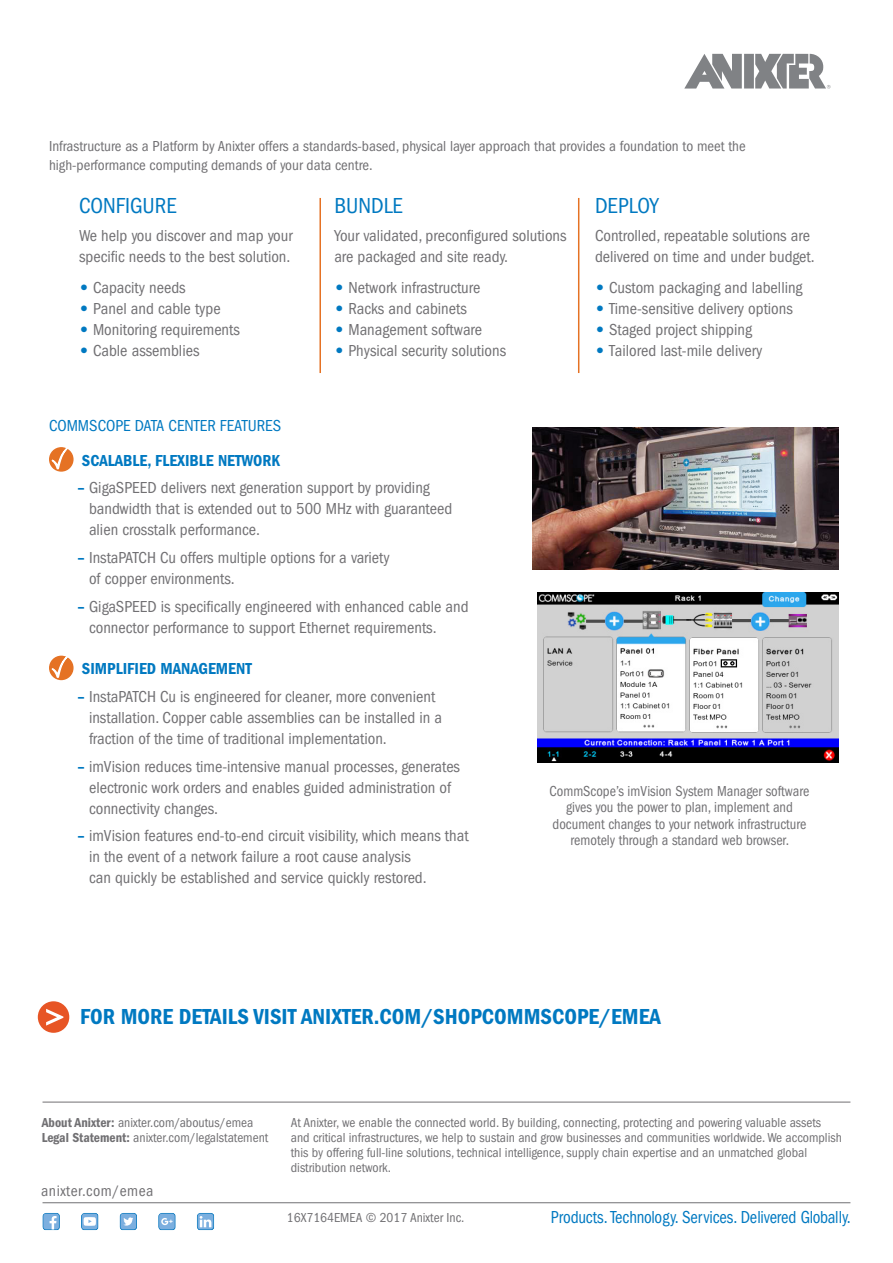
<style>
.page{position:relative;width:893px;height:1263px;background:#fff}
.page>*{position:absolute;margin:0;border:0;box-sizing:border-box;transform-origin:0 0}
.t1{font:22.5px "ITC Franklin Gothic Std Dm Cd";color:#0079c1}
.t2{font:condensed 22.5px "ITC Franklin Gothic Std";color:#0079c1}
.t3{font:condensed 18px "ITC Franklin Gothic Std";color:#0079c1;scale:.93 1}
.t4{font:condensed 16.5px/21px "ITC Franklin Gothic Std";color:#717073}
.t5{font:16.5px "ITC Franklin Gothic Std Dm Cd";color:#0079c1}
.t6{font:condensed 16.5px "ITC Franklin Gothic Std";color:#0079c1}
.t7{font:condensed 15.75px "ITC Franklin Gothic Std";letter-spacing:.03em;color:#717073}
.t8{font:condensed 15px/18.8px "ITC Franklin Gothic Std";color:#717073}
.t9{font:condensed 15px/16.5px "ITC Franklin Gothic Std";color:#717073;text-align:center;scale:.95 1}
.t10{font:condensed 13.5px/15px "ITC Franklin Gothic Std";color:#717073}
.s1{font-family:"ITC Franklin Gothic Std Hvy";font-stretch:normal;color:#0079c1}
.s2{font-family:"ITC Franklin Gothic Std Dm Cd";font-stretch:normal;color:#0079c1}
.s3{font-family:"ITC Franklin Gothic Std Dm Cd";font-stretch:normal}
</style>
<div class="page">
<div style="left:50px;top:448px;width:23px;height:23px;background:#e57224;border-radius:50%"></div>
<div style="left:49px;top:447px;width:25px;height:25px;border:2px solid #e57224;border-radius:50%"></div>
<svg style="left:51px;top:447px;width:18px;height:23px"></svg>
<div style="left:50px;top:656px;width:23px;height:23px;background:#e57224;border-radius:50%"></div>
<div style="left:49px;top:656px;width:25px;height:24px;border:2px solid #e57224;border-radius:50%"></div>
<svg style="left:51px;top:655px;width:18px;height:24px"></svg>
<hr style="left:319px;top:198px;width:2px;height:175px;background:#e57224">
<hr style="left:578px;top:198px;width:1px;height:175px;background:#e57224">
<div style="left:38px;top:1001px;width:31px;height:32px;background:#e75525;border-radius:50%"></div>
<svg style="left:46px;top:1009px;width:17px;height:16px"></svg>
<img style="left:533px;top:428px;width:305px;height:142px">
<img style="left:537px;top:592px;width:301px;height:171px">
<div style="left:744px;top:54px;width:10px;height:35px;background:#808285"></div>
<svg style="left:684px;top:54px;width:58px;height:35px"></svg>
<svg style="left:755px;top:54px;width:75px;height:35px"></svg>
<hr style="left:43px;top:1102px;width:807px;height:1px;background:#717073">
<hr style="left:43px;top:1202px;width:807px;height:1px;background:#717073">
<svg style="left:43px;top:1213px;width:17px;height:17px"></svg>
<svg style="left:120px;top:1213px;width:17px;height:17px"></svg>
<svg style="left:81px;top:1213px;width:17px;height:17px"></svg>
<svg style="left:158px;top:1213px;width:18px;height:17px"></svg>
<svg style="left:197px;top:1213px;width:17px;height:17px"></svg>
<p class="t8" style="left:49px;top:137px;width:698px">Infrastructure as a Platform by Anixter offers a standards-based, physical layer approach that provides a foundation to meet the high-performance computing demands of your data centre.</p>
<h1 class="t2" style="left:79px;top:193px;width:99px">CONFIGURE</h1>
<p class="t4" style="left:79px;top:225px;width:215px">We help you discover and map your specific needs to the best solution.</p>
<p class="t4" style="left:79px;top:277px;width:108px"><span class="s1">•</span> Capacity needs</p>
<p class="t4" style="left:79px;top:298px;width:143px"><span class="s1">•</span> Panel and cable type</p>
<p class="t4" style="left:79px;top:319px;width:162px"><span class="s1">•</span> Monitoring requirements</p>
<p class="t4" style="left:79px;top:340px;width:122px"><span class="s1">•</span> Cable assemblies</p>
<h1 class="t2" style="left:334px;top:193px;width:70px">BUNDLE</h1>
<p class="t4" style="left:334px;top:225px;width:234px">Your validated, preconfigured solutions are packaged and site ready.</p>
<p class="t4" style="left:334px;top:277px;width:147px"><span class="s1">•</span> Network infrastructure</p>
<p class="t4" style="left:334px;top:298px;width:134px"><span class="s1">•</span> Racks and cabinets</p>
<p class="t4" style="left:334px;top:319px;width:149px"><span class="s1">•</span> Management software</p>
<p class="t4" style="left:334px;top:340px;width:173px"><span class="s1">•</span> Physical security solutions</p>
<h1 class="t2" style="left:595px;top:193px;width:65px">DEPLOY</h1>
<p class="t4" style="left:595px;top:225px;width:221px">Controlled, repeatable solutions are delivered on time and under budget.</p>
<p class="t4" style="left:595px;top:277px;width:209px"><span class="s1">•</span> Custom packaging and labelling</p>
<p class="t4" style="left:595px;top:298px;width:199px"><span class="s1">•</span> Time-sensitive delivery options</p>
<p class="t4" style="left:595px;top:319px;width:159px"><span class="s1">•</span> Staged project shipping</p>
<p class="t4" style="left:595px;top:340px;width:169px"><span class="s1">•</span> Tailored last-mile delivery</p>
<p class="t6" style="left:49px;top:416px;width:234px">COMMSCOPE DATA CENTER FEATURES</p>
<p class="t5" style="left:82px;top:451px;width:200px">SCALABLE, FLEXIBLE NETWORK</p>
<p class="t4" style="left:89px;top:478px;width:365px;text-indent:-12px"><span class="s2">–</span> GigaSPEED delivers next generation support by providing bandwidth that is extended out to 500 MHz with guaranteed alien crosstalk performance.</p>
<p class="t4" style="left:89px;top:547px;width:302px;text-indent:-12px"><span class="s2">–</span> InstaPATCH Cu offers multiple options for a variety of copper environments.</p>
<p class="t4" style="left:89px;top:596px;width:381px;text-indent:-12px"><span class="s2">–</span> GigaSPEED is specifically engineered with enhanced cable and connector performance to support Ethernet requirements.</p>
<p class="t5" style="left:82px;top:659px;width:171px">SIMPLIFIED MANAGEMENT</p>
<p class="t4" style="left:89px;top:686px;width:355px;text-indent:-12px"><span class="s2">–</span> InstaPATCH Cu is engineered for cleaner, more convenient installation. Copper cable assemblies can be installed in a fraction of the time of traditional implementation.</p>
<p class="t4" style="left:89px;top:756px;width:373px;text-indent:-12px"><span class="s2">–</span> imVision reduces time-intensive manual processes, generates electronic work orders and enables guided administration of connectivity changes.</p>
<p class="t4" style="left:89px;top:826px;width:381px;text-indent:-12px"><span class="s2">–</span> imVision features end-to-end circuit visibility, which means that in the event of a network failure a root cause analysis<br>can quickly be established and service quickly restored.</p>
<p class="t9" style="left:550px;top:783px;width:275px">CommScope’s imVision System Manager software gives you the power to plan, implement and document changes to your network infrastructure remotely through a standard web browser.</p>
<h1 class="t1" style="left:80px;top:1003px;width:582px">FOR MORE DETAILS VISIT ANIXTER.COM/SHOPCOMMSCOPE/EMEA</h1>
<p class="t10" style="left:42px;top:1115px;width:228px"><span class="s3">About Anixter:</span> anixter.com/aboutus/emea<br><span class="s3">Legal Statement:</span> anixter.com/legalstatement</p>
<p class="t10" style="left:291px;top:1115px;width:553px">At Anixter, we enable the connected world. By building, connecting, protecting and powering valuable assets and critical infrastructures, we help to sustain and grow businesses and communities worldwide. We accomplish this by offering full-line solutions, technical intelligence, supply chain expertise and an unmatched global distribution network.</p>
<p class="t7" style="left:41px;top:1182px;width:114px">anixter.com/emea</p>
<p class="t3" style="left:551px;top:1206px;width:324px">Products. Technology. Services. Delivered Globally.</p>
<p class="t10" style="left:287px;top:1210px;width:179px">16X7164EMEA © 2017 Anixter Inc.</p>
</div>
